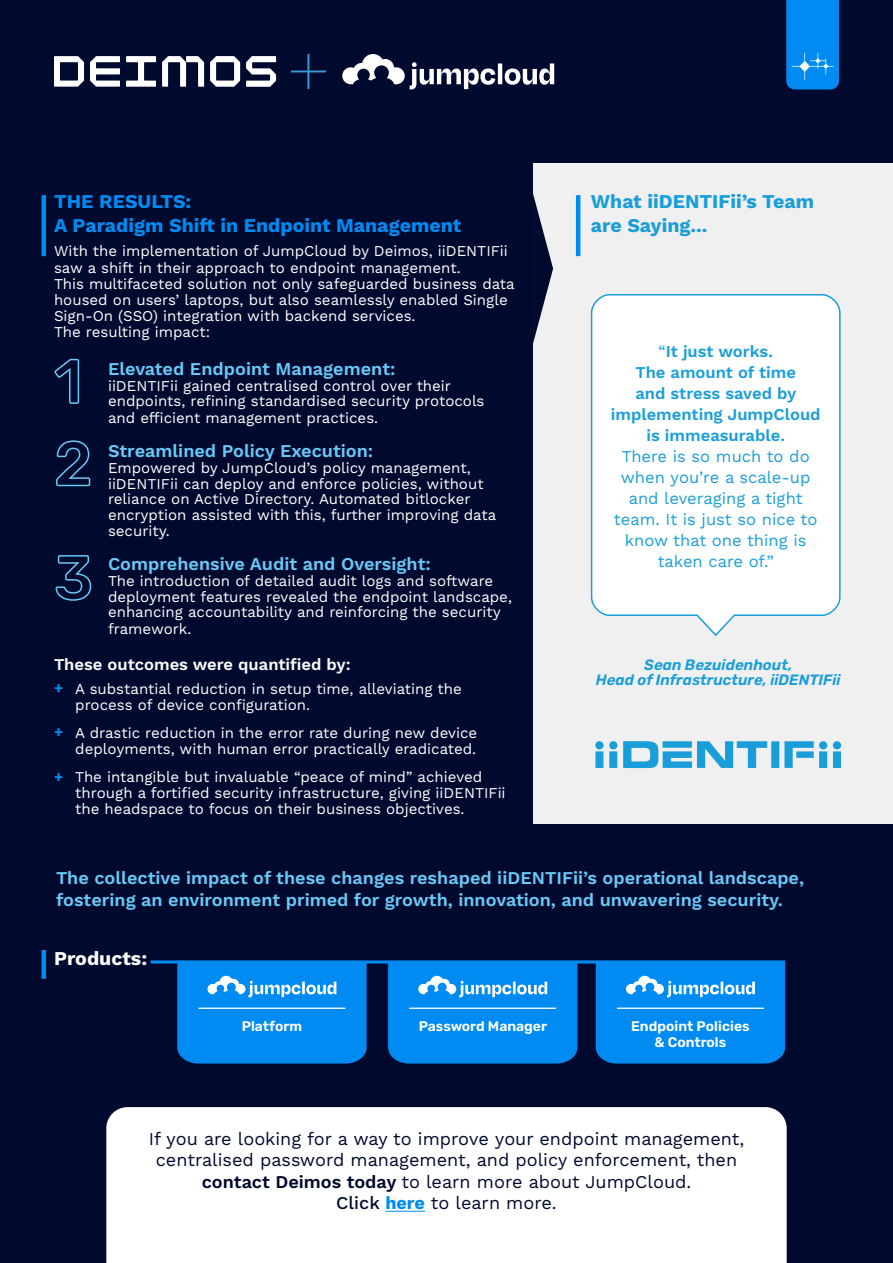
<style>
.page{position:relative;width:893px;height:1263px;background:#000a2e}
.page>*{position:absolute;margin:0;border:0;box-sizing:border-box;transform-origin:0 0}
.t1{font:700 19.5px/23.4px "Work Sans";color:#008bf2}
.t2{font:700 19.5px/23.4px "Work Sans";color:#1a9ed9}
.t3{font:700 19.5px "Work Sans";color:#fff}
.t4{font:600 18px/22.5px "Work Sans";color:#69c9f7}
.t5{font:18px/21.6px "Work Sans";color:#000a2e;text-align:center}
.t6{font:16.5px/21px "Work Sans";color:#1a9ed9;text-align:center}
.t7{font:600 16.5px/21px "Work Sans";color:#1a9ed9;text-align:center}
.t8{font:600 16.5px "Work Sans";color:#fff}
.t9{font:15px/15.8px "Work Sans";color:#fff}
.t10{font:italic 600 15px/15.8px "Rubik";color:#1a9ed9;text-align:center}
.t11{font:600 13.95px/16.6px "Rubik";color:#fff;text-align:center}
.s1{font-weight:700;color:#008cf2}
.s2{font-weight:400}
.s3{font-weight:600}
.s4{font-weight:500}
</style>
<div class="page">
<div style="left:533px;top:38px;width:360px;height:786px;background:#f0f0f0"></div>
<div style="left:106px;top:1107px;width:681px;height:156px;background:#fff"></div>
<hr style="left:385px;top:1211px;width:40px;height:1px;background:#008cf2">
<svg style="left:595px;top:741px;width:246px;height:27px"></svg>
<svg style="left:590px;top:294px;width:251px;height:343px"></svg>
<svg style="left:54px;top:358px;width:26px;height:46px"></svg>
<svg style="left:56px;top:440px;width:35px;height:47px"></svg>
<svg style="left:55px;top:555px;width:37px;height:46px"></svg>
<svg style="left:533px;top:194px;width:20px;height:150px"></svg>
<hr style="left:42px;top:195px;width:4px;height:61px;background:#008bf2">
<hr style="left:576px;top:195px;width:4px;height:61px;background:#008bf2">
<hr style="left:151px;top:960px;width:634px;height:3px;background:#008bf2">
<svg style="left:177px;top:963px;width:190px;height:100px"></svg>
<hr style="left:199px;top:1007px;width:146px;height:2px;background:#fff">
<svg style="left:388px;top:963px;width:189px;height:100px"></svg>
<hr style="left:410px;top:1007px;width:146px;height:2px;background:#fff">
<div style="left:596px;top:963px;width:189px;height:100px;background:#008bf2"></div>
<hr style="left:617px;top:1007px;width:146px;height:2px;background:#fff">
<hr style="left:42px;top:950px;width:4px;height:29px;background:#008bf2">
<div style="left:0;top:0;width:893px;height:163px;background:#000a2e"></div>
<svg style="left:786px;top:0;width:53px;height:89px"></svg>
<svg style="left:342px;top:54px;width:212px;height:35px"></svg>
<svg style="left:54px;top:56px;width:222px;height:31px"></svg>
<svg style="left:291px;top:54px;width:35px;height:35px"></svg>
<h1 class="t1" style="left:54px;top:191px;width:409px">THE RESULTS:<br>A Paradigm Shift in Endpoint Management</h1>
<p class="t9" style="left:54px;top:244px;width:462px;line-height:16.2px">With the implementation of JumpCloud by Deimos, iiDENTIFii saw a shift in their approach to endpoint management.<br>This multifaceted solution not only safeguarded business data housed on users’ laptops, but also seamlessly enabled Single Sign-On (SSO) integration with backend services.<br>The resulting impact:</p>
<p class="t4" style="left:108px;top:358px;width:289px">Elevated Endpoint Management:</p>
<p class="t9" style="left:108px;top:378px;width:378px">iiDENTIFii gained centralised control over their endpoints, refining standardised security protocols and efficient management practices.</p>
<p class="t4" style="left:108px;top:440px;width:267px">Streamlined Policy Execution:</p>
<p class="t9" style="left:108px;top:460px;width:390px">Empowered by JumpCloud’s policy management, iiDENTIFii can deploy and enforce policies, without reliance on Active Directory. Automated bitlocker encryption assisted with this, further improving data security.</p>
<p class="t4" style="left:108px;top:554px;width:324px">Comprehensive Audit and Oversight:</p>
<p class="t9" style="left:108px;top:573px;width:405px">The introduction of detailed audit logs and software deployment features revealed the endpoint landscape, enhancing accountability and reinforcing the security framework.</p>
<p class="t8" style="left:54px;top:654px;width:298px">These outcomes were quantified by:</p>
<p class="t9" style="left:75px;top:681px;width:388px;text-indent:-21px"><span class="s1">+</span> A substantial reduction in setup time, alleviating the process of device configuration.</p>
<p class="t9" style="left:54px;top:726px;width:425px;text-align:right"><span class="s1">+</span> A drastic reduction in the error rate during new device deployments, with human error practically eradicated.</p>
<p class="t9" style="left:75px;top:770px;width:432px;text-indent:-21px"><span class="s1">+</span> The intangible but invaluable “peace of mind” achieved through a fortified security infrastructure, giving iiDENTIFii the headspace to focus on their business objectives.</p>
<h1 class="t2" style="left:591px;top:191px;width:225px">What iiDENTIFii’s Team are Saying...</h1>
<p class="t7" style="left:611px;top:341px;width:211px"><span class="s2">“</span>It just works.<br>The amount of time<br>and stress saved by implementing JumpCloud is immeasurable.</p>
<p class="t6" style="left:614px;top:446px;width:205px">There is so much to do when you’re a scale-up and leveraging a tight team. It is just so nice to know that one thing is taken care of.”</p>
<p class="t10" style="left:596px;top:657px;width:246px">Sean Bezuidenhout,<br>Head of Infrastructure, iiDENTIFii</p>
<p class="t4" style="left:56px;top:867px;width:750px">The collective impact of these changes reshaped iiDENTIFii’s operational landscape, fostering an environment primed for growth, innovation, and unwavering security.</p>
<h1 class="t3" style="left:54px;top:947px;width:95px">Products:</h1>
<p class="t11" style="left:242px;top:1018px;width:62px">Platform</p>
<p class="t11" style="left:419px;top:1018px;width:130px">Password Manager</p>
<p class="t11" style="left:631px;top:1018px;width:120px">Endpoint Policies &amp; Controls</p>
<p class="t5" style="left:149px;top:1128px;width:597px">If you are looking for a way to improve your endpoint management, centralised password management, and policy enforcement, then <span class="s3">contact Deimos today</span> to learn more about JumpCloud.<br><span class="s4">Click</span> <span class="s1">here</span> to learn more.</p>
</div>
